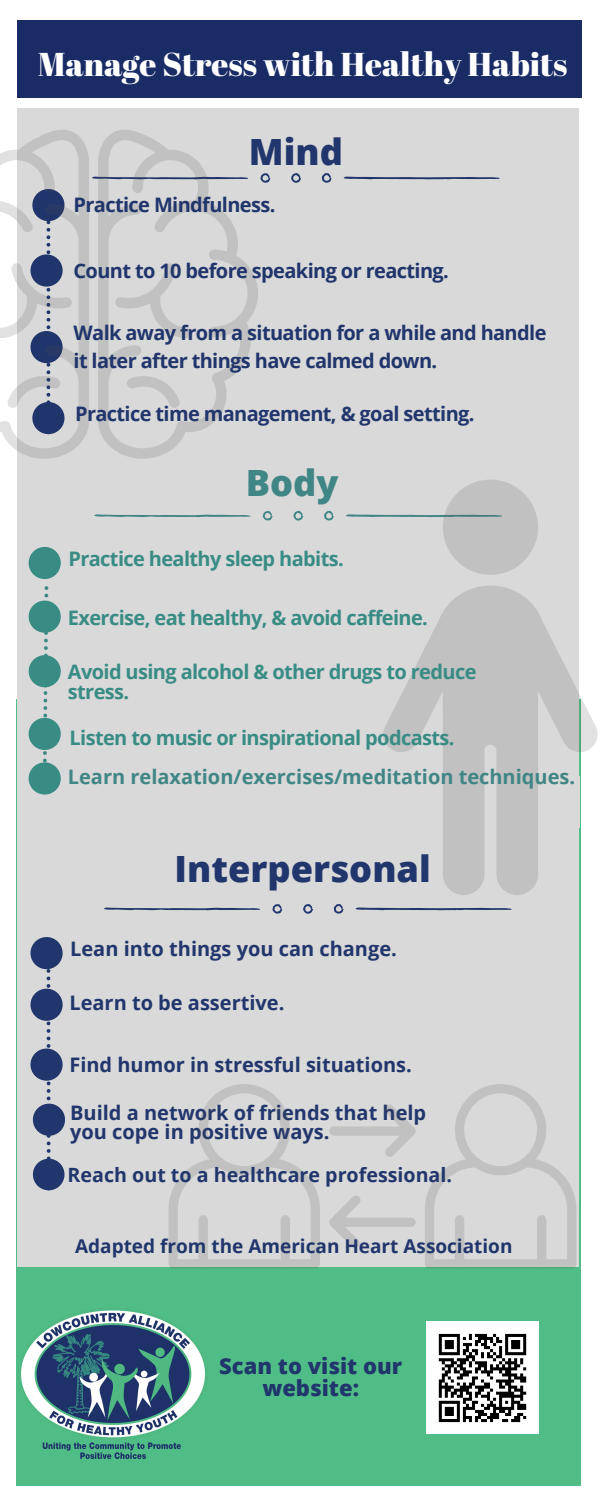
<style>
.page{position:relative;width:600px;height:1500px;background:#fff}
.page>*{position:absolute;margin:0;border:0;box-sizing:border-box;transform-origin:0 0}
.t1{font:800 36.2px "Open Sans";color:#21366c}
.t2{font:800 36.2px "Open Sans";color:#418686}
.t3{font:33px "Abril Fatface";color:#fff}
.t4{font:800 22px/21.8px "Open Sans";color:#21366c;text-align:center}
.t5{font:700 20px/19.5px "Open Sans";letter-spacing:-.03em;color:#388c84}
.t6{font:700 20px/19.5px "Open Sans";color:#21366c}
.t7{font:700 20px/27.8px "Open Sans";letter-spacing:-.03em;color:#20356b}
.t8{font:700 20px "Open Sans";color:#418686}
.t9{font:700 20px "Open Sans";letter-spacing:-.03em;color:#21366c}
.t10{font:700 19.7px "Open Sans";color:#21366c}
.t11{font:700 19px "Open Sans";color:#20356b}
</style>
<div class="page">
<div style="left:16px;top:699px;width:564px;height:787px;background:#51bd86"></div>
<div style="left:17px;top:108px;width:562px;height:1158px;background:#d9d9d9"></div>
<div style="left:18px;top:20px;width:564px;height:78px;background:#192c66"></div>
<svg style="left:29px;top:547px;width:32px;height:32px"></svg>
<svg style="left:29px;top:586px;width:32px;height:209px"></svg>
<img style="left:21px;top:1310px;width:184px;height:149px">
<img style="left:426px;top:1322px;width:113px;height:111px">
<svg style="left:344px;top:177px;width:156px;height:2px"></svg>
<svg style="left:291px;top:173px;width:10px;height:10px"></svg>
<svg style="left:261px;top:173px;width:9px;height:10px"></svg>
<svg style="left:322px;top:173px;width:10px;height:10px"></svg>
<svg style="left:94px;top:514px;width:156px;height:3px"></svg>
<svg style="left:346px;top:514px;width:35px;height:3px"></svg>
<svg style="left:293px;top:511px;width:10px;height:10px"></svg>
<svg style="left:263px;top:511px;width:10px;height:10px"></svg>
<svg style="left:324px;top:511px;width:10px;height:10px"></svg>
<svg style="left:104px;top:907px;width:156px;height:3px"></svg>
<svg style="left:356px;top:907px;width:156px;height:3px"></svg>
<svg style="left:303px;top:904px;width:10px;height:10px"></svg>
<svg style="left:272px;top:904px;width:10px;height:10px"></svg>
<svg style="left:334px;top:904px;width:10px;height:10px"></svg>
<svg style="left:248px;top:266px;width:10px;height:88px"></svg>
<svg style="left:0;top:130px;width:248px;height:329px"></svg>
<svg style="left:381px;top:480px;width:217px;height:415px"></svg>
<svg style="left:169px;top:1084px;width:151px;height:184px"></svg>
<div style="left:199px;top:1215px;width:9px;height:53px;background:#c1c1c1;border-radius:5px"></div>
<div style="left:281px;top:1215px;width:9px;height:53px;background:#c1c1c1;border-radius:5px"></div>
<svg style="left:425px;top:1084px;width:151px;height:184px"></svg>
<div style="left:455px;top:1215px;width:9px;height:53px;background:#c1c1c1;border-radius:5px"></div>
<div style="left:537px;top:1215px;width:9px;height:53px;background:#c1c1c1;border-radius:5px"></div>
<svg style="left:329px;top:1104px;width:87px;height:53px"></svg>
<svg style="left:329px;top:1196px;width:87px;height:52px"></svg>
<svg style="left:30px;top:937px;width:35px;height:253px"></svg>
<p class="t3" style="left:38px;top:41px;width:531px">Manage Stress with Healthy Habits</p>
<p class="t1" style="left:249px;top:126px;width:96px">Mind</p>
<p class="t7" style="left:74px;top:191px;width:203px">Practice Mindfulness.</p>
<h3 class="t7" style="left:74px;top:256px;width:377px">Count to 10 before speaking or reacting.</h3>
<h3 class="t7" style="left:74px;top:319px;width:474px">Walk away from a situation for a while and handle it later after things have calmed down.</h3>
<p class="t9" style="left:75px;top:400px;width:401px">Practice time management, &amp; goal setting.</p>
<p class="t2" style="left:246px;top:457px;width:94px">Body</p>
<p class="t5" style="left:68px;top:549px;width:277px">Practice healthy sleep habits.</p>
<p class="t5" style="left:68px;top:608px;width:362px">Exercise, eat healthy, &amp; avoid caffeine.</p>
<h3 class="t5" style="left:68px;top:662px;width:410px">Avoid using alcohol &amp; other drugs to reduce stress.</h3>
<p class="t5" style="left:70px;top:728px;width:386px">Listen to music or inspirational podcasts.</p>
<p class="t8" style="left:68px;top:762px;width:509px">Learn relaxation/exercises/meditation techniques.</p>
<h3 class="t1" style="left:175px;top:843px;width:258px">Interpersonal</h3>
<h2 class="t6" style="left:70px;top:939px;width:328px">Lean into things you can change.</h2>
<p class="t6" style="left:69px;top:993px;width:217px">Learn to be assertive.</p>
<h1 class="t6" style="left:69px;top:1055px;width:344px">Find humor in stressful situations.</h1>
<p class="t6" style="left:70px;top:1102px;width:358px">Build a network of friends that help you cope in positive ways.</p>
<p class="t10" style="left:68px;top:1161px;width:386px">Reach out to a healthcare professional.</p>
<h1 class="t11" style="left:75px;top:1233px;width:439px">Adapted from the American Heart Association</h1>
<h3 class="t4" style="left:219px;top:1355px;width:184px">Scan to visit our website:</h3>
</div>
